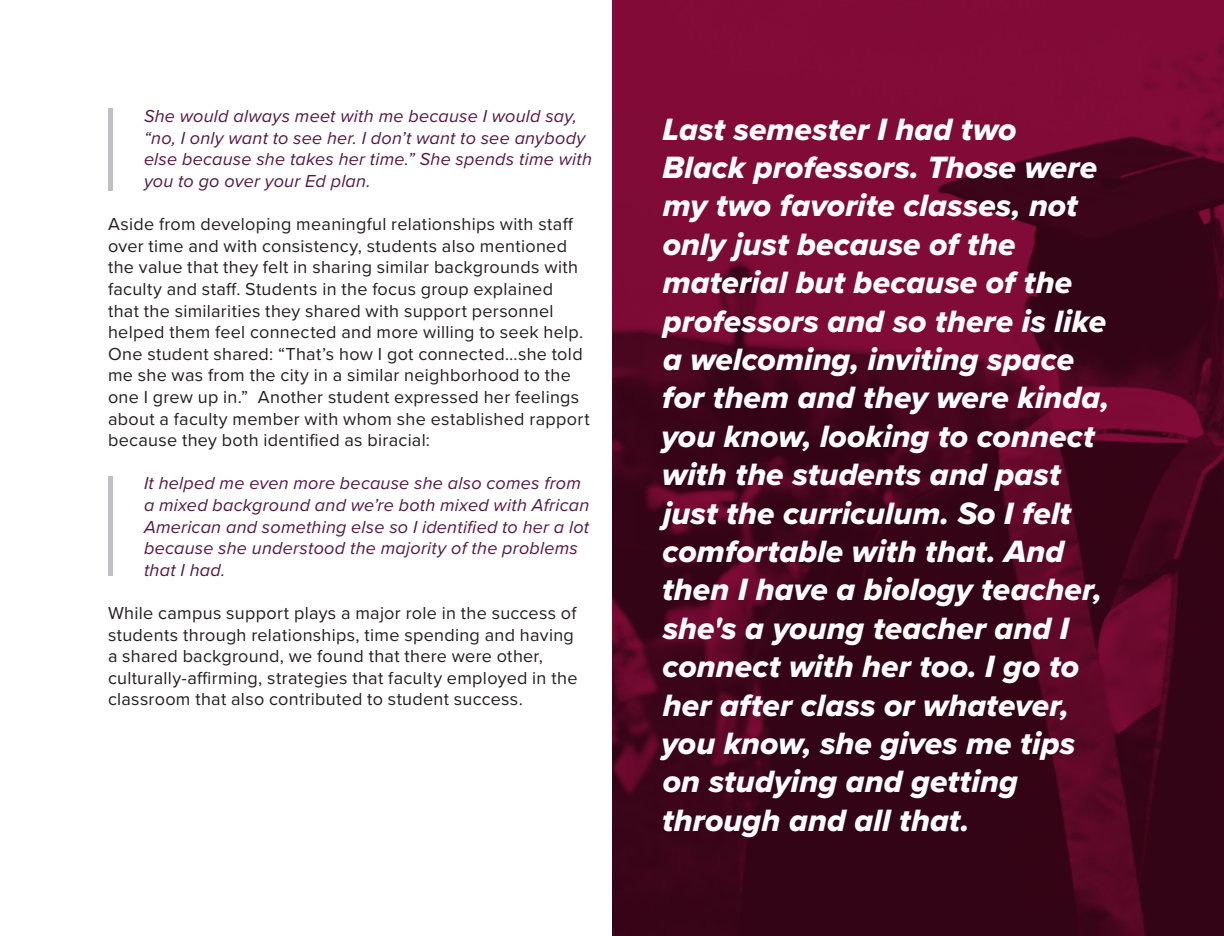
<style>
.page{position:relative;width:1224px;height:936px;background:#fff}
.page>*{position:absolute;margin:0;border:0;box-sizing:border-box;transform-origin:0 0}
.t1{font:32px/38.4px "Proxima Nova Extrabld It";color:#fff}
.t2{font:18px/21.6px "Proxima Nova";letter-spacing:.015em;color:#231f20}
.t3{font:italic 18px/21.6px "Proxima Nova";letter-spacing:.01em;color:#571745}
</style>
<div class="page">
<div style="left:108px;top:109px;width:5px;height:82px;background:#bfc0c2"></div>
<div style="left:108px;top:476px;width:5px;height:100px;background:#bfc0c2"></div>
<img style="left:612px;top:0;width:612px;height:936px">
<p class="t3" style="left:144px;top:105px;width:450px">She would always meet with me because I would say, “no, I only want to see her. I don’t want to see anybody else because she takes her time.” She spends time with you to go over your Ed plan.</p>
<p class="t2" style="left:108px;top:213px;width:483px">Aside from developing meaningful relationships with staff over time and with consistency, students also mentioned the value that they felt in sharing similar backgrounds with faculty and staff. Students in the focus group explained<br>that the similarities they shared with support personnel helped them feel connected and more willing to seek help.<br>One student shared: “That’s how I got connected…she told me she was from the city in a similar neighborhood to the one I grew up in.” Another student expressed her feelings about a faculty member with whom she established rapport because they both identified as biracial:</p>
<p class="t3" style="left:144px;top:472px;width:447px">It helped me even more because she also comes from a mixed background and we’re both mixed with African American and something else so I identified to her a lot because she understood the majority of the problems that I had.</p>
<p class="t2" style="left:108px;top:601px;width:471px">While campus support plays a major role in the success of students through relationships, time spending and having a shared background, we found that there were other, culturally-affirming, strategies that faculty employed in the classroom that also contributed to student success.</p>
<p class="t1" style="left:661px;top:109px;width:449px">Last semester I had two<br>Black professors. Those were my two favorite classes, not only just because of the material but because of the professors and so there is like a welcoming, inviting space for them and they were kinda, you know, looking to connect with the students and past just the curriculum. So I felt comfortable with that. And then I have a biology teacher, she's a young teacher and I connect with her too. I go to her after class or whatever, you know, she gives me tips on studying and getting through and all that.</p>
</div>
